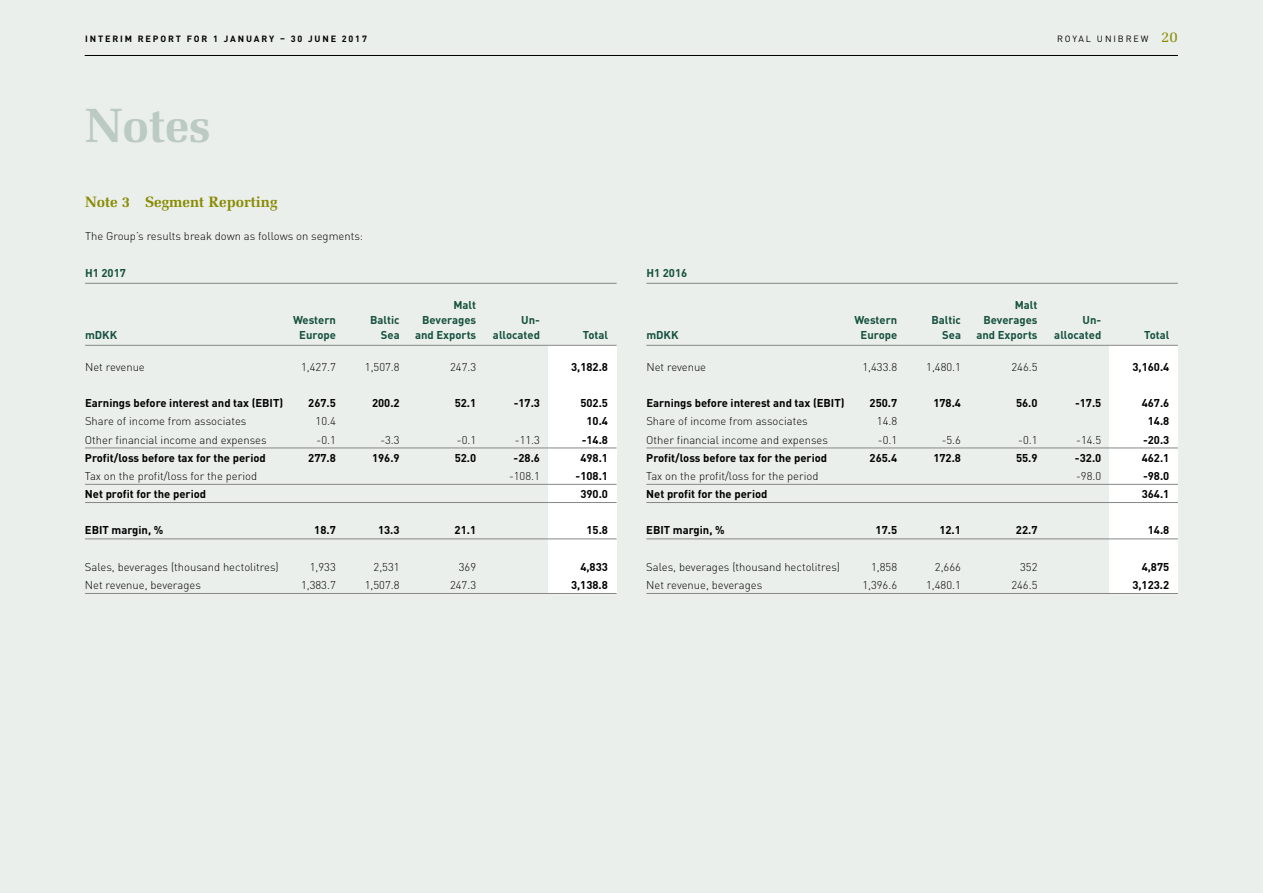
<style>
.page{position:relative;width:1263px;height:893px;background:#eaefec}
.page>*{position:absolute;margin:0;border:0;box-sizing:border-box;transform-origin:0 0}
.t1{font:700 48px "Melior LT Std";color:#bbcac2}
.t2{font:700 15px "Melior LT Std";color:#898b00}
.t3{font:300 11.25px "DINOT";color:#000}
.t4{font:700 11.25px "DINOT";color:#000}
.t5{font:700 11.25px "DINOT";color:#16503e}
.t6{font:700 9px "DINOT";letter-spacing:.21em;color:#000}
.t7{font:9px "DINOT";letter-spacing:.21em;color:#000}
.s1{font-family:"Melior LT Std";font-size:15px;color:#898b00}
</style>
<div class="page">
<div style="left:549px;top:345px;width:68px;height:248px;background:#fff"></div>
<div style="left:1110px;top:345px;width:68px;height:248px;background:#fff"></div>
<hr style="left:85px;top:283px;width:532px;height:1px;background:#878787">
<hr style="left:85px;top:345px;width:532px;height:1px;background:#878787">
<hr style="left:85px;top:448px;width:532px;height:1px;background:#878787">
<hr style="left:85px;top:484px;width:532px;height:1px;background:#878787">
<hr style="left:85px;top:502px;width:532px;height:1px;background:#878787">
<hr style="left:85px;top:539px;width:532px;height:1px;background:#878787">
<hr style="left:85px;top:593px;width:532px;height:1px;background:#878787">
<hr style="left:646px;top:283px;width:532px;height:1px;background:#878787">
<hr style="left:646px;top:345px;width:532px;height:1px;background:#878787">
<hr style="left:646px;top:448px;width:532px;height:1px;background:#878787">
<hr style="left:646px;top:484px;width:532px;height:1px;background:#878787">
<hr style="left:646px;top:502px;width:532px;height:1px;background:#878787">
<hr style="left:646px;top:539px;width:532px;height:1px;background:#878787">
<hr style="left:646px;top:593px;width:532px;height:1px;background:#878787">
<hr style="left:85px;top:55px;width:1093px;height:1px;background:#000">
<p class="t6" style="left:85px;top:33px;width:283px">INTERIM REPORT FOR 1 JANUARY – 30 JUNE 2017</p>
<p class="t7" style="left:1057px;top:33px;width:122px">ROYAL UNIBREW <span class="s1">20</span></p>
<h1 class="t1" style="left:85px;top:97px;width:127px">Notes</h1>
<h2 class="t2" style="left:85px;top:193px;width:194px">Note 3 Segment Reporting</h2>
<p class="t3" style="left:85px;top:229px;width:280px">The Group’s results break down as follows on segments:</p>
<p class="t5" style="left:85px;top:265px;width:42px">H1 2017</p>
<p class="t5" style="left:453px;top:297px;width:24px">Malt</p>
<p class="t5" style="left:293px;top:312px;width:44px">Western</p>
<p class="t5" style="left:370px;top:312px;width:31px">Baltic</p>
<p class="t5" style="left:422px;top:312px;width:56px">Beverages</p>
<p class="t5" style="left:521px;top:312px;width:20px">Un-</p>
<p class="t5" style="left:85px;top:327px;width:34px">mDKK</p>
<p class="t5" style="left:299px;top:327px;width:38px">Europe</p>
<p class="t5" style="left:381px;top:327px;width:20px">Sea</p>
<p class="t5" style="left:415px;top:327px;width:63px">and Exports</p>
<p class="t5" style="left:493px;top:327px;width:49px">allocated</p>
<p class="t5" style="left:583px;top:327px;width:27px">Total</p>
<p class="t3" style="left:85px;top:360px;width:61px">Net revenue</p>
<p class="t3" style="left:301px;top:360px;width:36px">1,427.7</p>
<p class="t3" style="left:365px;top:360px;width:36px">1,507.8</p>
<p class="t3" style="left:450px;top:360px;width:28px">247.3</p>
<p class="t4" style="left:571px;top:359px;width:38px">3,182.8</p>
<p class="t4" style="left:85px;top:396px;width:200px">Earnings before interest and tax (EBIT)</p>
<p class="t4" style="left:308px;top:396px;width:29px">267.5</p>
<p class="t4" style="left:372px;top:396px;width:29px">200.2</p>
<p class="t4" style="left:455px;top:396px;width:23px">52.1</p>
<p class="t4" style="left:514px;top:396px;width:28px">-17.3</p>
<p class="t4" style="left:580px;top:396px;width:29px">502.5</p>
<p class="t3" style="left:85px;top:414px;width:163px">Share of income from associates</p>
<p class="t3" style="left:316px;top:414px;width:22px">10.4</p>
<p class="t4" style="left:586px;top:414px;width:23px">10.4</p>
<p class="t3" style="left:85px;top:433px;width:183px">Other financial income and expenses</p>
<p class="t3" style="left:317px;top:433px;width:21px">-0.1</p>
<p class="t3" style="left:380px;top:433px;width:21px">-3.3</p>
<p class="t3" style="left:457px;top:433px;width:21px">-0.1</p>
<p class="t3" style="left:515px;top:433px;width:27px">-11.3</p>
<p class="t4" style="left:582px;top:432px;width:28px">-14.8</p>
<p class="t4" style="left:85px;top:450px;width:182px">Profit/loss before tax for the period</p>
<p class="t4" style="left:308px;top:450px;width:29px">277.8</p>
<p class="t4" style="left:372px;top:450px;width:29px">196.9</p>
<p class="t4" style="left:455px;top:450px;width:23px">52.0</p>
<p class="t4" style="left:514px;top:450px;width:28px">-28.6</p>
<p class="t4" style="left:580px;top:450px;width:29px">498.1</p>
<p class="t3" style="left:85px;top:469px;width:174px">Tax on the profit/loss for the period</p>
<p class="t3" style="left:509px;top:469px;width:32px">-108.1</p>
<p class="t4" style="left:576px;top:468px;width:34px">-108.1</p>
<p class="t4" style="left:85px;top:487px;width:123px">Net profit for the period</p>
<p class="t4" style="left:580px;top:487px;width:29px">390.0</p>
<p class="t4" style="left:85px;top:523px;width:80px">EBIT margin, %</p>
<p class="t4" style="left:314px;top:523px;width:23px">18.7</p>
<p class="t4" style="left:378px;top:523px;width:23px">13.3</p>
<p class="t4" style="left:455px;top:523px;width:23px">21.1</p>
<p class="t4" style="left:586px;top:523px;width:23px">15.8</p>
<p class="t3" style="left:85px;top:560px;width:195px">Sales, beverages (thousand hectolitres)</p>
<p class="t3" style="left:310px;top:560px;width:28px">1,933</p>
<p class="t3" style="left:374px;top:560px;width:28px">2,531</p>
<p class="t3" style="left:459px;top:560px;width:19px">369</p>
<p class="t4" style="left:580px;top:559px;width:29px">4,833</p>
<p class="t3" style="left:85px;top:578px;width:117px">Net revenue, beverages</p>
<p class="t3" style="left:301px;top:578px;width:36px">1,383.7</p>
<p class="t3" style="left:365px;top:578px;width:36px">1,507.8</p>
<p class="t3" style="left:450px;top:578px;width:28px">247.3</p>
<p class="t4" style="left:571px;top:578px;width:38px">3,138.8</p>
<p class="t5" style="left:646px;top:265px;width:42px">H1 2016</p>
<p class="t5" style="left:1015px;top:297px;width:24px">Malt</p>
<p class="t5" style="left:854px;top:312px;width:44px">Western</p>
<p class="t5" style="left:931px;top:312px;width:31px">Baltic</p>
<p class="t5" style="left:983px;top:312px;width:56px">Beverages</p>
<p class="t5" style="left:1082px;top:312px;width:20px">Un-</p>
<p class="t5" style="left:646px;top:327px;width:34px">mDKK</p>
<p class="t5" style="left:861px;top:327px;width:38px">Europe</p>
<p class="t5" style="left:942px;top:327px;width:20px">Sea</p>
<p class="t5" style="left:976px;top:327px;width:63px">and Exports</p>
<p class="t5" style="left:1054px;top:327px;width:49px">allocated</p>
<p class="t5" style="left:1144px;top:327px;width:27px">Total</p>
<p class="t3" style="left:646px;top:360px;width:61px">Net revenue</p>
<p class="t3" style="left:862px;top:360px;width:36px">1,433.8</p>
<p class="t3" style="left:926px;top:360px;width:36px">1,480.1</p>
<p class="t3" style="left:1011px;top:360px;width:28px">246.5</p>
<p class="t4" style="left:1132px;top:359px;width:38px">3,160.4</p>
<p class="t4" style="left:646px;top:396px;width:200px">Earnings before interest and tax (EBIT)</p>
<p class="t4" style="left:869px;top:396px;width:29px">250.7</p>
<p class="t4" style="left:933px;top:396px;width:29px">178.4</p>
<p class="t4" style="left:1016px;top:396px;width:23px">56.0</p>
<p class="t4" style="left:1075px;top:396px;width:28px">-17.5</p>
<p class="t4" style="left:1142px;top:396px;width:29px">467.6</p>
<p class="t3" style="left:646px;top:414px;width:163px">Share of income from associates</p>
<p class="t3" style="left:877px;top:414px;width:22px">14.8</p>
<p class="t4" style="left:1148px;top:414px;width:23px">14.8</p>
<p class="t3" style="left:646px;top:433px;width:183px">Other financial income and expenses</p>
<p class="t3" style="left:878px;top:433px;width:21px">-0.1</p>
<p class="t3" style="left:942px;top:433px;width:21px">-5.6</p>
<p class="t3" style="left:1018px;top:433px;width:21px">-0.1</p>
<p class="t3" style="left:1076px;top:433px;width:27px">-14.5</p>
<p class="t4" style="left:1143px;top:432px;width:28px">-20.3</p>
<p class="t4" style="left:646px;top:450px;width:182px">Profit/loss before tax for the period</p>
<p class="t4" style="left:869px;top:450px;width:29px">265.4</p>
<p class="t4" style="left:933px;top:450px;width:29px">172.8</p>
<p class="t4" style="left:1016px;top:450px;width:23px">55.9</p>
<p class="t4" style="left:1075px;top:450px;width:28px">-32.0</p>
<p class="t4" style="left:1142px;top:450px;width:29px">462.1</p>
<p class="t3" style="left:646px;top:469px;width:174px">Tax on the profit/loss for the period</p>
<p class="t3" style="left:1076px;top:469px;width:27px">-98.0</p>
<p class="t4" style="left:1143px;top:468px;width:28px">-98.0</p>
<p class="t4" style="left:646px;top:487px;width:123px">Net profit for the period</p>
<p class="t4" style="left:1142px;top:487px;width:29px">364.1</p>
<p class="t4" style="left:646px;top:523px;width:80px">EBIT margin, %</p>
<p class="t4" style="left:876px;top:523px;width:23px">17.5</p>
<p class="t4" style="left:939px;top:523px;width:23px">12.1</p>
<p class="t4" style="left:1016px;top:523px;width:23px">22.7</p>
<p class="t4" style="left:1148px;top:523px;width:23px">14.8</p>
<p class="t3" style="left:646px;top:560px;width:195px">Sales, beverages (thousand hectolitres)</p>
<p class="t3" style="left:871px;top:560px;width:28px">1,858</p>
<p class="t3" style="left:935px;top:560px;width:28px">2,666</p>
<p class="t3" style="left:1020px;top:560px;width:19px">352</p>
<p class="t4" style="left:1142px;top:559px;width:29px">4,875</p>
<p class="t3" style="left:646px;top:578px;width:117px">Net revenue, beverages</p>
<p class="t3" style="left:862px;top:578px;width:36px">1,396.6</p>
<p class="t3" style="left:926px;top:578px;width:36px">1,480.1</p>
<p class="t3" style="left:1011px;top:578px;width:28px">246.5</p>
<p class="t4" style="left:1132px;top:578px;width:38px">3,123.2</p>
</div>
